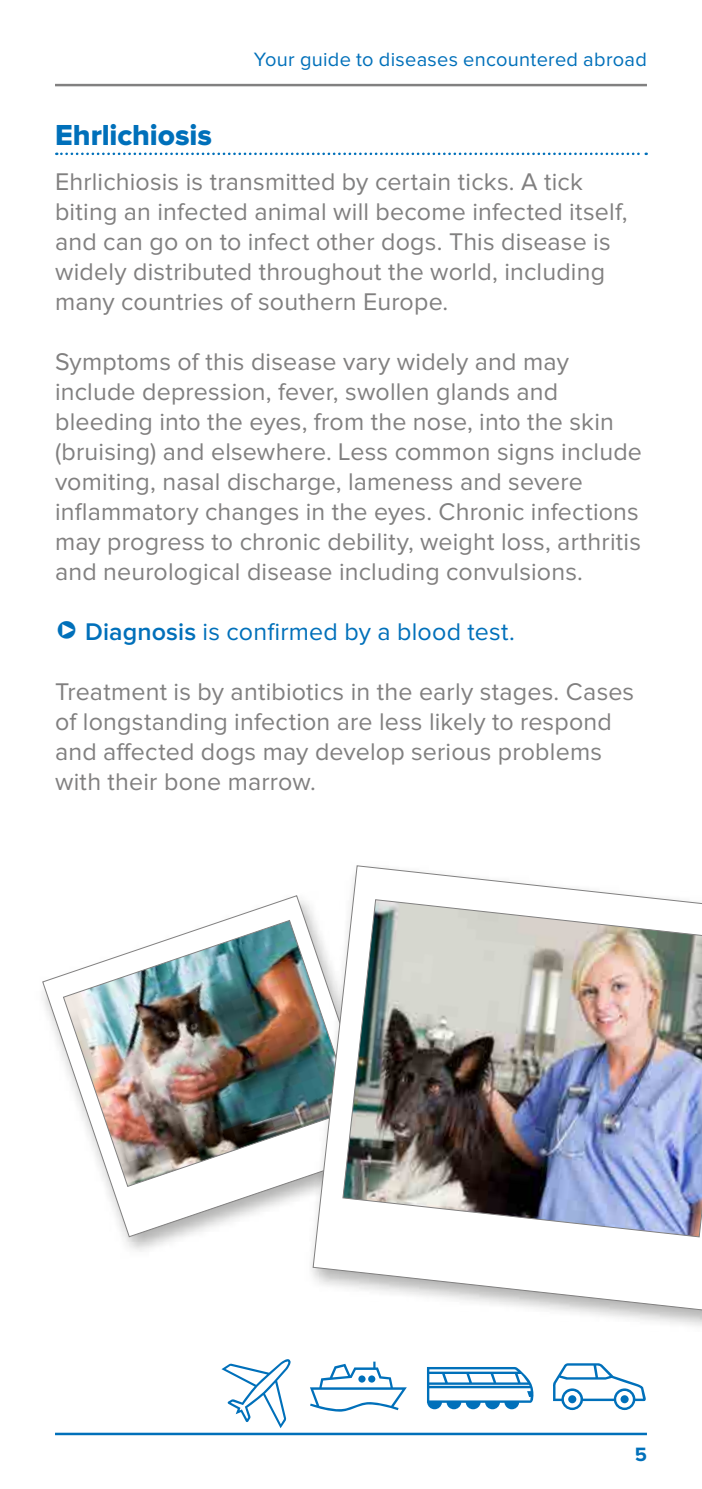
<style>
.page{position:relative;width:702px;height:1489px;background:#fff}
.page>*{position:absolute;margin:0;border:0;box-sizing:border-box;transform-origin:0 0}
.Heading_1{font:30px "Proxima Nova Extrabld";letter-spacing:-.005em;color:#0070ba}
.Body{font:25px/30px "Proxima Nova";letter-spacing:.005em;color:#818080}
.t1{font:25px "Proxima Nova";letter-spacing:.01em;color:#0070ba}
.t2{font:20px "Proxima Nova";letter-spacing:.015em;color:#0070ba}
.t3{font:700 20px "Proxima Nova";color:#0070ba}
.s1{font-weight:600}
</style>
<div class="page">
<hr style="left:55px;top:84px;width:592px;height:2px;background:#818080">
<hr style="left:55px;top:1432px;width:592px;height:2px;background:#0070ba">
<svg style="left:42px;top:895px;width:262px;height:342px"></svg>
<img style="left:63px;top:920px;width:241px;height:266px">
<svg style="left:56px;top:153px;width:590px;height:2px"></svg>
<div style="left:304px;top:860px;width:398px;height:473px;background:#1d1d1b;opacity:.35"></div>
<svg style="left:312px;top:865px;width:390px;height:446px"></svg>
<img style="left:342px;top:899px;width:360px;height:338px">
<p class="t2" style="left:254px;top:50px;width:395px">Your guide to diseases encountered abroad</p>
<p class="Heading_1" style="left:55px;top:121px;width:159px">Ehrlichiosis</p>
<p class="Body" style="left:55px;top:168px;width:574px">Ehrlichiosis is transmitted by certain ticks. A tick biting an infected animal will become infected itself, and can go on to infect other dogs. This disease is widely distributed throughout the world, including many countries of southern Europe.</p>
<p class="Body" style="left:55px;top:348px;width:588px">Symptoms of this disease vary widely and may include depression, fever, swollen glands and bleeding into the eyes, from the nose, into the skin (bruising) and elsewhere. Less common signs include vomiting, nasal discharge, lameness and severe inflammatory changes in the eyes. Chronic infections may progress to chronic debility, weight loss, arthritis and neurological disease including convulsions.</p>
<p class="t1" style="left:55px;top:620px;width:461px">❑ <span class="s1">Diagnosis</span> is confirmed by a blood test.</p>
<p class="Body" style="left:55px;top:678px;width:580px">Treatment is by antibiotics in the early stages. Cases of longstanding infection are less likely to respond and affected dogs may develop serious problems with their bone marrow.</p>
<p class="t3" style="left:634px;top:1445px;width:14px">5</p>
</div>
